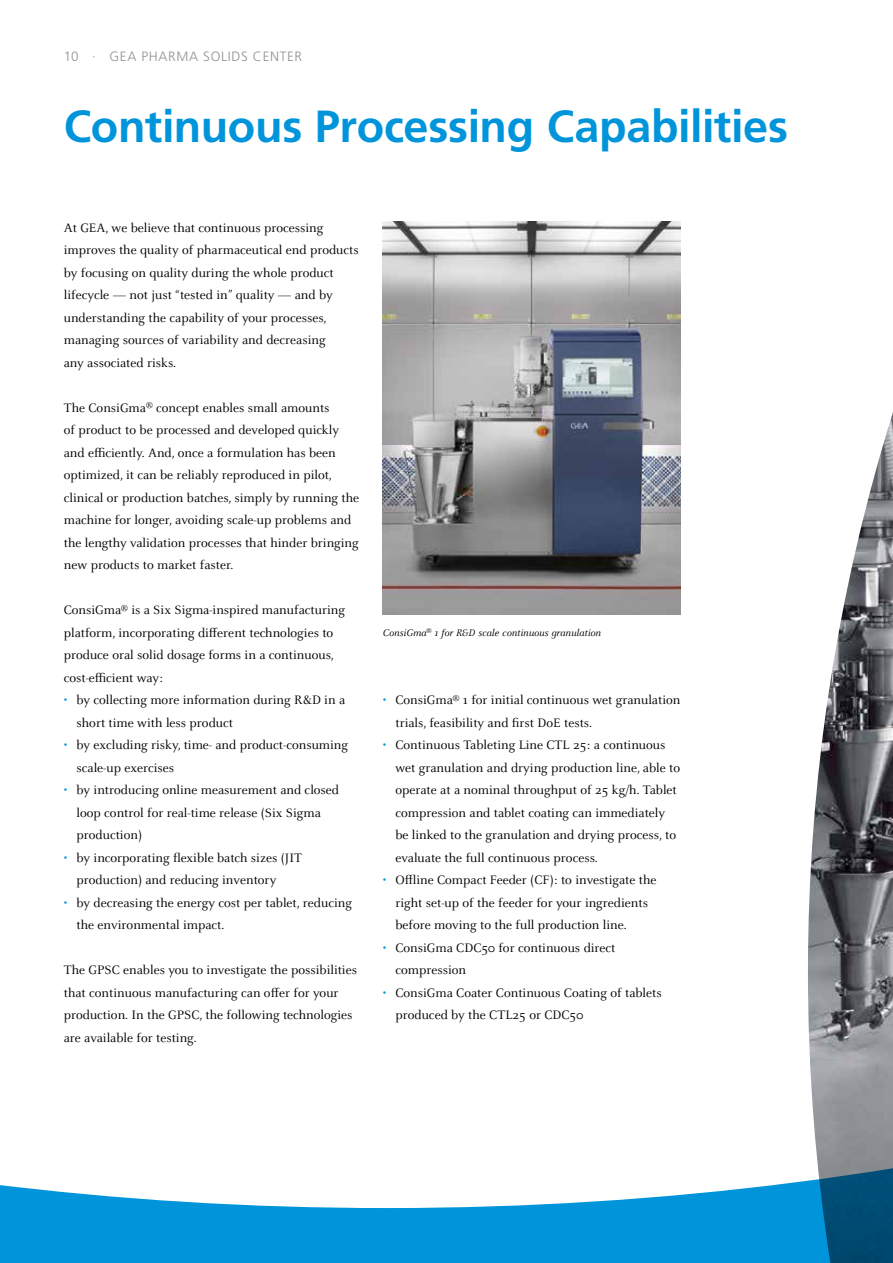
<style>
.page{position:relative;width:893px;height:1263px;background:#fff}
.page>*{position:absolute;margin:0;border:0;box-sizing:border-box;transform-origin:0 0}
.t1{font:700 45px "Frutiger LT Std";letter-spacing:-.01em;color:#0095db}
.t2{font:13.5px/22.5px "Celeste OT";color:#000}
.t3{font:300 13.5px "Frutiger LT Std";letter-spacing:.05em;color:#929292}
.t4{font:italic 10.5px "Celeste OT";color:#000}
.s1{color:#0095db}
</style>
<div class="page">
<img style="left:812px;top:412px;width:81px;height:429px">
<svg style="left:0;top:841px;width:893px;height:422px"></svg>
<img style="left:383px;top:221px;width:297px;height:393px">
<p class="t3" style="left:64px;top:49px;width:240px">10 · GEA PHARMA SOLIDS CENTER</p>
<h1 class="t1" style="left:64px;top:99px;width:726px">Continuous Processing Capabilities</h1>
<p class="t2" style="left:64px;top:216px;width:297px">At GEA, we believe that continuous processing improves the quality of pharmaceutical end products by focusing on quality during the whole product lifecycle — not just “tested in” quality — and by understanding the capability of your processes, managing sources of variability and decreasing<br>any associated risks.</p>
<p class="t2" style="left:64px;top:396px;width:297px">The ConsiGma<sup>®</sup> concept enables small amounts<br>of product to be processed and developed quickly and efficiently. And, once a formulation has been optimized, it can be reliably reproduced in pilot, clinical or production batches, simply by running the machine for longer, avoiding scale-up problems and the lengthy validation processes that hinder bringing new products to market faster.</p>
<p class="t2" style="left:64px;top:599px;width:283px">ConsiGma<sup>®</sup> is a Six Sigma-inspired manufacturing platform, incorporating different technologies to produce oral solid dosage forms in a continuous, cost-efficient way:</p>
<p class="t2" style="left:77px;top:689px;width:270px;text-indent:-13px"><span class="s1">•</span> by collecting more information during R&amp;D in a short time with less product</p>
<p class="t2" style="left:77px;top:734px;width:273px;text-indent:-13px"><span class="s1">•</span> by excluding risky, time- and product-consuming scale-up exercises</p>
<p class="t2" style="left:77px;top:779px;width:264px;text-indent:-13px"><span class="s1">•</span> by introducing online measurement and closed loop control for real-time release (Six Sigma production)</p>
<p class="t2" style="left:77px;top:846px;width:227px;text-indent:-13px"><span class="s1">•</span> by incorporating flexible batch sizes (JIT production) and reducing inventory</p>
<p class="t2" style="left:77px;top:891px;width:277px;text-indent:-13px"><span class="s1">•</span> by decreasing the energy cost per tablet, reducing the environmental impact.</p>
<p class="t2" style="left:64px;top:959px;width:295px">The GPSC enables you to investigate the possibilities that continuous manufacturing can offer for your production. In the GPSC, the following technologies are available for testing.</p>
<p class="t4" style="left:383px;top:627px;width:220px">ConsiGma<sup>®</sup> 1 for R&amp;D scale continuous granulation</p>
<p class="t2" style="left:395px;top:689px;width:286px;text-indent:-13px"><span class="s1">•</span> ConsiGma<sup>®</sup> 1 for initial continuous wet granulation trials, feasibility and first DoE tests.</p>
<p class="t2" style="left:395px;top:734px;width:286px;text-indent:-13px"><span class="s1">•</span> Continuous Tableting Line CTL 25: a continuous wet granulation and drying production line, able to operate at a nominal throughput of 25 kg/h. Tablet compression and tablet coating can immediately be linked to the granulation and drying process, to evaluate the full continuous process.</p>
<p class="t2" style="left:395px;top:869px;width:262px;text-indent:-13px"><span class="s1">•</span> Offline Compact Feeder (CF): to investigate the right set-up of the feeder for your ingredients before moving to the full production line.</p>
<p class="t2" style="left:395px;top:936px;width:222px;text-indent:-13px"><span class="s1">•</span> ConsiGma CDC50 for continuous direct compression</p>
<p class="t2" style="left:395px;top:981px;width:268px;text-indent:-13px"><span class="s1">•</span> ConsiGma Coater Continuous Coating of tablets produced by the CTL25 or CDC50</p>
</div>
